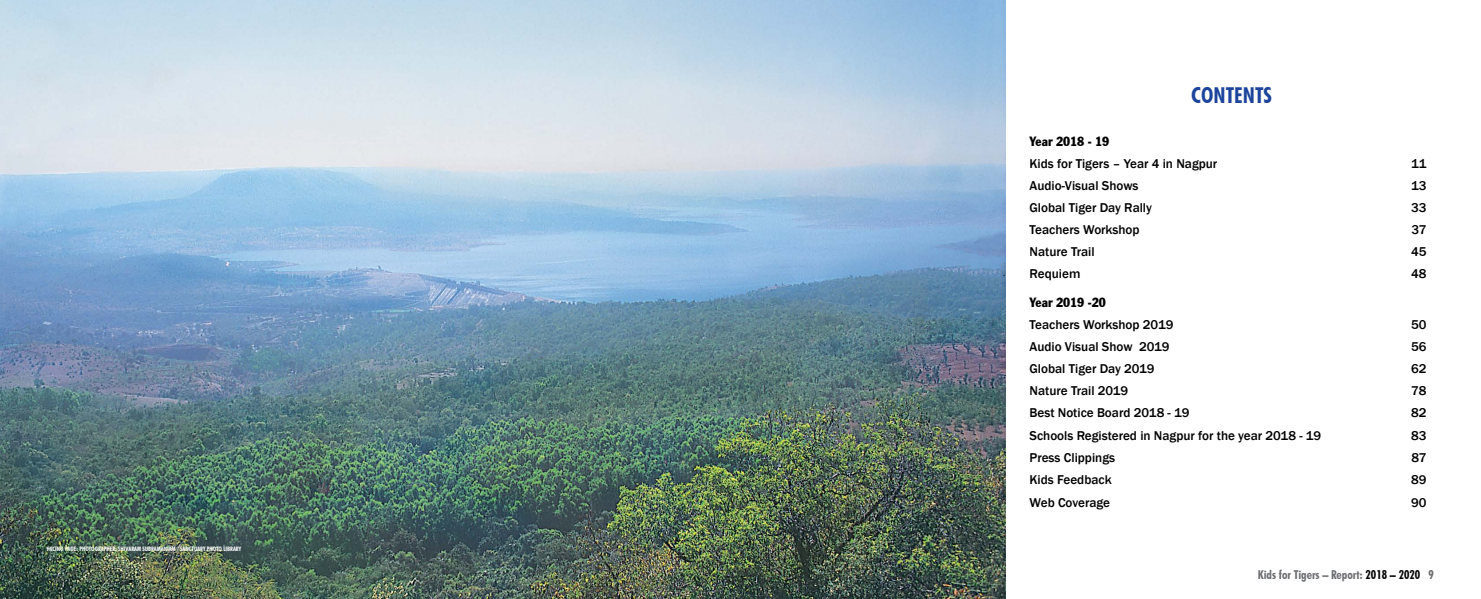
<style>
.page{position:relative;width:1481px;height:599px;background:#fff}
.page>*{position:absolute;margin:0;border:0;box-sizing:border-box;transform-origin:0 0}
.t1{font:700 condensed 21.88px "Futura BT";color:#1c449c}
.t2{font:500 13.12px "Franklin Gothic";color:#000}
.t3{font:condensed 13.12px "Franklin Gothic";color:#000}
.t4{font:700 condensed 12.25px "Futura BT";color:#6d6e71}
.t5{font:700 condensed 6.12px "Futura BT";color:#fff}
.s1{color:#000}
</style>
<div class="page">
<img style="left:0;top:0;width:1005px;height:598px">
<p class="t5" style="left:47px;top:545px;width:83px">FACING PAGE: PHOTOGRAPHER: SH IVARAM</p>
<p class="t5" style="left:142px;top:545px;width:5px">SUBRAMA</p>
<p class="t5" style="left:164px;top:545px;width:79px">NIAM / SANCTUARY PHOTO LIBRARY</p>
<h1 class="t1" style="left:1191px;top:82px;width:82px">CONTENTS</h1>
<p class="t3" style="left:1029px;top:133px;width:81px">Year 2018 - 19</p>
<p class="t2" style="left:1029px;top:155px;width:189px">Kids for Tigers – Year 4 in Nagpur</p>
<p class="t2" style="left:1411px;top:155px;width:17px">11</p>
<p class="t2" style="left:1029px;top:177px;width:110px">Audio-Visual Shows</p>
<p class="t2" style="left:1411px;top:177px;width:17px">13</p>
<p class="t2" style="left:1029px;top:199px;width:124px">Global Tiger Day Rally</p>
<p class="t2" style="left:1411px;top:199px;width:17px">33</p>
<p class="t2" style="left:1029px;top:222px;width:112px">Teachers Workshop</p>
<p class="t2" style="left:1411px;top:222px;width:17px">37</p>
<p class="t2" style="left:1029px;top:244px;width:67px">Nature Trail</p>
<p class="t2" style="left:1411px;top:244px;width:17px">45</p>
<p class="t2" style="left:1029px;top:266px;width:52px">Requiem</p>
<p class="t2" style="left:1411px;top:266px;width:17px">48</p>
<p class="t3" style="left:1029px;top:294px;width:78px">Year 2019 -20</p>
<p class="t2" style="left:1029px;top:316px;width:145px">Teachers Workshop 2019</p>
<p class="t2" style="left:1411px;top:316px;width:17px">50</p>
<p class="t2" style="left:1029px;top:338px;width:141px">Audio Visual Show 2019</p>
<p class="t2" style="left:1411px;top:338px;width:17px">56</p>
<p class="t2" style="left:1029px;top:361px;width:127px">Global Tiger Day 2019</p>
<p class="t2" style="left:1411px;top:361px;width:17px">62</p>
<p class="t2" style="left:1029px;top:383px;width:100px">Nature Trail 2019</p>
<p class="t2" style="left:1411px;top:383px;width:17px">78</p>
<p class="t2" style="left:1029px;top:405px;width:161px">Best Notice Board 2018 - 19</p>
<p class="t2" style="left:1411px;top:405px;width:17px">82</p>
<p class="t2" style="left:1029px;top:427px;width:293px">Schools Registered in Nagpur for the year 2018 - 19</p>
<p class="t2" style="left:1411px;top:427px;width:17px">83</p>
<p class="t2" style="left:1029px;top:449px;width:87px">Press Clippings</p>
<p class="t2" style="left:1411px;top:449px;width:17px">87</p>
<p class="t2" style="left:1029px;top:471px;width:84px">Kids Feedback</p>
<p class="t2" style="left:1411px;top:471px;width:17px">89</p>
<p class="t2" style="left:1029px;top:495px;width:82px">Web Coverage</p>
<p class="t2" style="left:1411px;top:495px;width:17px">90</p>
<p class="t4" style="left:1257px;top:567px;width:177px">KIDS FOR TIGERS – REPORT: <span class="s1">2018 – 2020</span> 9</p>
</div>
